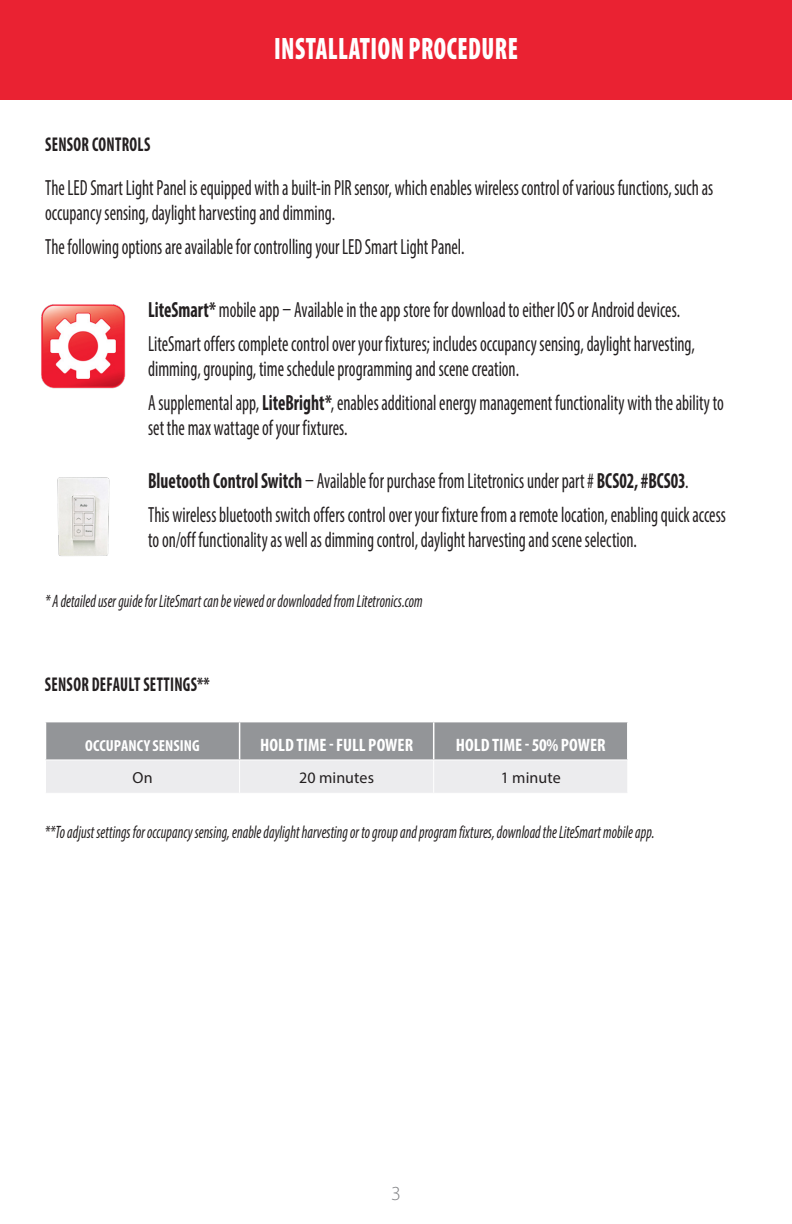
<style>
.page{position:relative;width:792px;height:1224px;background:#fff}
.page>*{position:absolute;margin:0;border:0;box-sizing:border-box;transform-origin:0 0}
.t1{font:900 condensed 31.2px "Myriad Pro";letter-spacing:.02em;color:#fff;scale:.8 1}
.Instructions{font:condensed 22px/25px "Myriad Pro";color:#231f20;scale:.8 1}
.H2___Black{font:700 condensed 20px "Myriad Pro";letter-spacing:.02em;color:#231f20;scale:.8 1}
.t2{font:300 20px "Myriad Pro";color:#818285}
.Instructions-2{font:italic condensed 18px "Myriad Pro";letter-spacing:.005em;color:#231f20;scale:.8 1}
.Table___Header_Row{font:700 condensed 18px "Myriad Pro";color:#fff}
.Table___Body_Rows{font:16px "Myriad Pro";letter-spacing:.005em;color:#231f20}
.Table___Header_Row-2{font:700 condensed 16px "Myriad Pro";letter-spacing:.005em;color:#fff}
.s1{font-weight:700}
</style>
<div class="page">
<div style="left:0;top:0;width:792px;height:100px;background:#ea2232"></div>
<img style="left:57px;top:477px;width:53px;height:79px">
<img style="left:41px;top:304px;width:85px;height:85px">
<svg style="left:46px;top:722px;width:581px;height:71px;background:#bdbec1"></svg>
<hr style="left:239px;top:760px;width:1px;height:33px;background:#fff">
<hr style="left:433px;top:760px;width:1px;height:33px;background:#fff">
<hr style="left:45px;top:759px;width:195px;height:1px;background:#fff">
<hr style="left:239px;top:722px;width:1px;height:37px;background:#fff">
<hr style="left:240px;top:759px;width:194px;height:1px;background:#fff">
<hr style="left:434px;top:759px;width:194px;height:1px;background:#fff">
<hr style="left:433px;top:722px;width:1px;height:37px;background:#fff">
<p class="H2___Black" style="left:45px;top:132px;width:133px">SENSOR CONTROLS</p>
<p class="t1" style="left:274px;top:32px;width:306px">INSTALLATION PROCEDURE</p>
<p class="Instructions" style="left:45px;top:175px;width:837px">The LED Smart Light Panel is equipped with a built-in PIR sensor, which enables wireless control of various functions, such as occupancy sensing, daylight harvesting and dimming.</p>
<p class="Instructions" style="left:45px;top:234px;width:526px">The following options are available for controlling your LED Smart Light Panel.</p>
<p class="Instructions" style="left:148px;top:297px;width:667px"><span class="s1">LiteSmart*</span> mobile app – Available in the app store for download to either IOS or Android devices.</p>
<p class="Instructions" style="left:148px;top:331px;width:685px">LiteSmart offers complete control over your fixtures; includes occupancy sensing, daylight harvesting, dimming, grouping, time schedule programming and scene creation.</p>
<p class="Instructions" style="left:148px;top:390px;width:721px">A supplemental app, <span class="s1">LiteBright*</span>, enables additional energy management functionality with the ability to set the max wattage of your fixtures.</p>
<p class="Instructions" style="left:148px;top:468px;width:677px"><span class="s1">Bluetooth Control Switch</span> – Available for purchase from Litetronics under part # <span class="s1">BCS02, #BCS03</span>.</p>
<p class="Instructions" style="left:148px;top:502px;width:724px">This wireless bluetooth switch offers control over your fixture from a remote location, enabling quick access to on/off functionality as well as dimming control, daylight harvesting and scene selection.</p>
<p class="Instructions-2" style="left:45px;top:590px;width:474px">* A detailed user guide for LiteSmart can be viewed or downloaded from Litetronics.com</p>
<p class="H2___Black" style="left:45px;top:671px;width:208px">SENSOR DEFAULT SETTINGS**</p>
<p class="Table___Header_Row-2" style="left:85px;top:735px;width:116px">OCCUPANCY SENSING</p>
<p class="Table___Header_Row" style="left:260px;top:734px;width:155px">HOLD TIME - FULL POWER</p>
<p class="Table___Header_Row" style="left:456px;top:734px;width:151px">HOLD TIME - 50% POWER</p>
<p class="Table___Body_Rows" style="left:132px;top:767px;width:22px">On</p>
<p class="Table___Body_Rows" style="left:299px;top:767px;width:76px">20 minutes</p>
<p class="Table___Body_Rows" style="left:501px;top:767px;width:62px">1 minute</p>
<p class="Instructions-2" style="left:45px;top:821px;width:764px">**To adjust settings for occupancy sensing, enable daylight harvesting or to group and program fixtures, download the LiteSmart mobile app.</p>
<p class="t2" style="left:391px;top:1182px;width:11px">3</p>
</div>
